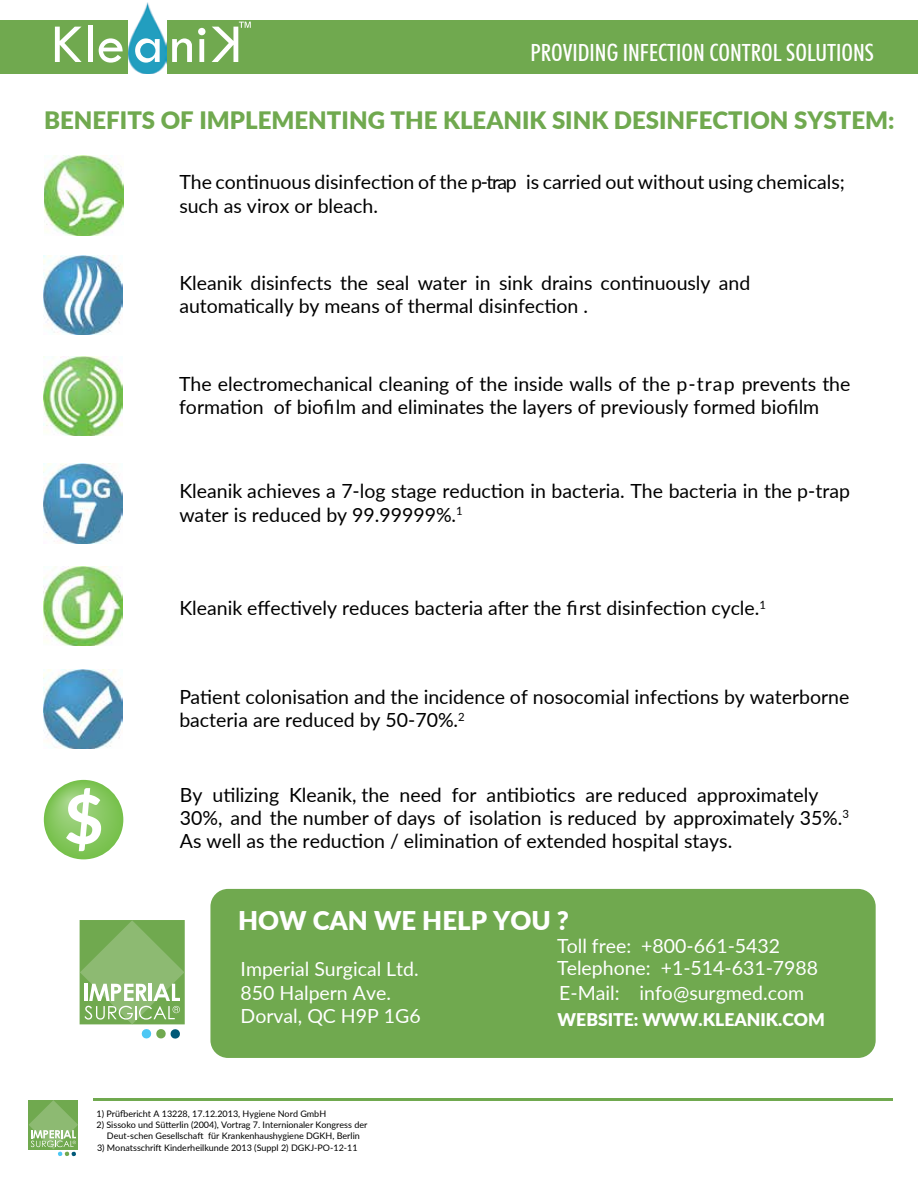
<style>
.page{position:relative;width:918px;height:1188px;background:#fff}
.page>*{position:absolute;margin:0;border:0;box-sizing:border-box;transform-origin:0 0}
.t1{font:900 25.8px "Lato";color:#fff}
.t2{font:900 24px "Lato";color:#70a94f}
.t3{font:500 condensed 23.7px "Futura BT";color:#fff}
.t4{font:19.5px/23.4px "Lato";color:#000}
.t5{font:19.5px/23.4px "Lato";color:#fff}
.t6{font:900 17.55px "Lato";color:#fff}
.t7{font:9px/10.4px "Lato";color:#000;text-align:center}
</style>
<div class="page">
<img style="left:44px;top:156px;width:79px;height:79px">
<img style="left:43px;top:255px;width:80px;height:80px">
<img style="left:43px;top:357px;width:79px;height:79px">
<img style="left:43px;top:464px;width:80px;height:79px">
<img style="left:43px;top:567px;width:80px;height:79px">
<img style="left:43px;top:670px;width:80px;height:79px">
<svg style="left:44px;top:780px;width:79px;height:79px;background:#80c558"></svg>
<svg style="left:66px;top:788px;width:35px;height:63px"></svg>
<div style="left:0;top:20px;width:918px;height:54px;background:#70a94f"></div>
<svg style="left:55px;top:27px;width:27px;height:35px"></svg>
<div style="left:88px;top:26px;width:5px;height:36px;background:#fff"></div>
<svg style="left:99px;top:38px;width:24px;height:25px"></svg>
<img style="left:129px;top:2px;width:37px;height:72px">
<svg style="left:135px;top:38px;width:25px;height:25px"></svg>
<svg style="left:172px;top:38px;width:20px;height:24px"></svg>
<svg style="left:198px;top:28px;width:8px;height:34px"></svg>
<svg style="left:212px;top:22px;width:39px;height:40px"></svg>
<svg style="left:80px;top:920px;width:104px;height:119px"></svg>
<div style="left:210px;top:889px;width:666px;height:169px;background:#70a94f;border-radius:18px"></div>
<div style="left:28px;top:1100px;width:50px;height:49px;background:#70a94f"></div>
<svg style="left:29px;top:1100px;width:49px;height:56px"></svg>
<hr style="left:94px;top:1098px;width:799px;height:2px;background:#70a94f">
<p class="t3" style="left:530px;top:39px;width:345px">PROVIDING INFECTION CONTROL SOLUTIONS</p>
<p class="t2" style="left:44px;top:102px;width:852px">BENEFITS OF IMPLEMENTING THE KLEANIK SINK DESINFECTION SYSTEM:</p>
<p class="t4" style="left:179px;top:170px;width:667px">The continuous disinfection of the p-trap is carried out without using chemicals; such as virox or bleach.</p>
<p class="t4" style="left:179px;top:270px;width:572px">Kleanik disinfects the seal water in sink drains continuously and automatically by means of thermal disinfection .</p>
<p class="t4" style="left:179px;top:371px;width:673px">The electromechanical cleaning of the inside walls of the p-trap prevents the formation of biofilm and eliminates the layers of previously formed biofilm</p>
<p class="t4" style="left:179px;top:479px;width:672px">Kleanik achieves a 7-log stage reduction in bacteria. The bacteria in the p-trap water is reduced by 99.99999%.<sup>1</sup></p>
<p class="t4" style="left:179px;top:595px;width:588px">Kleanik effectively reduces bacteria after the first disinfection cycle.<sup>1</sup></p>
<p class="t4" style="left:179px;top:684px;width:672px">Patient colonisation and the incidence of nosocomial infections by waterborne bacteria are reduced by 50-70%.<sup>2</sup></p>
<p class="t4" style="left:180px;top:782px;width:671px">By utilizing Kleanik, the need for antibiotics are reduced approximately<br>30%, and the number of days of isolation is reduced by approximately 35%.<sup>3<br></sup>As well as the reduction / elimination of extended hospital stays.</p>
<h1 class="t1" style="left:238px;top:901px;width:332px">HOW CAN WE HELP YOU ?</h1>
<p class="t5" style="left:557px;top:933px;width:224px">Toll free: +800-661-5432</p>
<p class="t5" style="left:559px;top:981px;width:246px">E-Mail: info@surgmed.com</p>
<p class="t6" style="left:558px;top:1006px;width:269px">WEBSITE: WWW.KLEANIK.COM</p>
<p class="t5" style="left:241px;top:957px;width:182px">Imperial Surgical Ltd.<br>850 Halpern Ave.<br>Dorval, QC H9P 1G6</p>
<p class="t5" style="left:557px;top:955px;width:262px">Telephone: +1-514-631-7988</p>
<p class="t7" style="left:97px;top:1109px;width:231px">1) Prüfbericht A 13228, 17.12.2013, Hygiene Nord GmbH</p>
<p class="t7" style="left:97px;top:1119px;width:272px">2) Sissoko und Sütterlin (2004), Vortrag 7. Internionaler Kongress der<br>Deut-schen Gesellschaft für Krankenhaushygiene DGKH, Berlin</p>
<p class="t7" style="left:97px;top:1142px;width:262px">3) Monatsschrift Kinderheilkunde 2013 (Suppl 2) DGKJ-PO-12-11</p>
</div>
